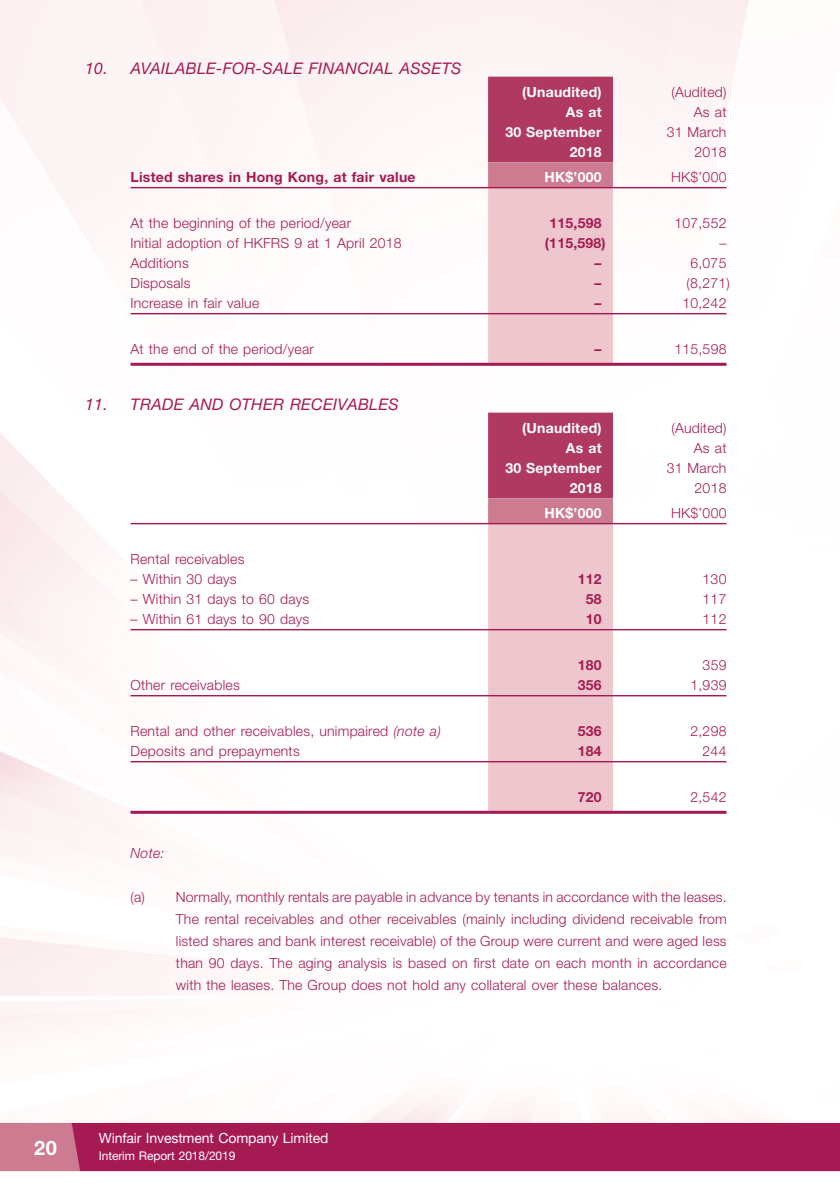
<style>
.page{position:relative;width:840px;height:1191px;background:#fff}
.page>*{position:absolute;margin:0;border:0;box-sizing:border-box;transform-origin:0 0}
.t1{font:700 20px "Helvetica Neue LT Std";color:#fff}
.t2{font:italic 16px "Helvetica Neue LT Std";letter-spacing:.015em;color:#a61a53}
.t3{font:300 14px/22px "Helvetica Neue LT Std";letter-spacing:.015em;color:#a61a53;text-align:justify}
.t4{font:700 14px "Helvetica Neue LT Std";letter-spacing:.015em;color:#a61a53}
.t5{font:700 14px "Helvetica Neue LT Std";letter-spacing:.015em;color:#fff}
.t6{font:14px "Helvetica Neue LT Std";letter-spacing:-.01em;color:#fff}
.t7{font:italic 300 14px "Helvetica Neue LT Std";color:#a61a53}
.t8{font:12px "Helvetica Neue LT Std";letter-spacing:-.01em;color:#fff}
.s1{font-style:italic}
</style>
<div class="page">
<img style="left:0;top:0;width:840px;height:1161px">
<svg style="left:0;top:1123px;width:839px;height:48px;background:#a92258"></svg>
<svg style="left:488px;top:77px;width:124px;height:286px;background:#d895a7"></svg>
<hr style="left:130px;top:187px;width:358px;height:1px;background:#a61a53">
<hr style="left:488px;top:187px;width:124px;height:1px;background:#a61a53">
<hr style="left:612px;top:187px;width:114px;height:1px;background:#a61a53">
<hr style="left:130px;top:313px;width:358px;height:1px;background:#a61a53">
<hr style="left:488px;top:313px;width:124px;height:1px;background:#a61a53">
<hr style="left:612px;top:313px;width:114px;height:1px;background:#a61a53">
<hr style="left:130px;top:363px;width:358px;height:3px;background:#a61a53">
<hr style="left:488px;top:363px;width:124px;height:3px;background:#a61a53">
<hr style="left:612px;top:363px;width:114px;height:3px;background:#a61a53">
<svg style="left:488px;top:412px;width:124px;height:399px;background:#dea3b2"></svg>
<hr style="left:130px;top:523px;width:358px;height:1px;background:#a61a53">
<hr style="left:488px;top:523px;width:124px;height:1px;background:#a61a53">
<hr style="left:612px;top:523px;width:114px;height:1px;background:#a61a53">
<hr style="left:130px;top:629px;width:358px;height:1px;background:#a61a53">
<hr style="left:488px;top:629px;width:124px;height:1px;background:#a61a53">
<hr style="left:612px;top:629px;width:114px;height:1px;background:#a61a53">
<hr style="left:130px;top:695px;width:358px;height:1px;background:#a61a53">
<hr style="left:488px;top:695px;width:124px;height:1px;background:#a61a53">
<hr style="left:612px;top:695px;width:114px;height:1px;background:#a61a53">
<hr style="left:130px;top:761px;width:358px;height:1px;background:#a61a53">
<hr style="left:488px;top:761px;width:124px;height:1px;background:#a61a53">
<hr style="left:612px;top:761px;width:114px;height:1px;background:#a61a53">
<hr style="left:130px;top:811px;width:358px;height:3px;background:#a61a53">
<hr style="left:488px;top:811px;width:124px;height:3px;background:#a61a53">
<hr style="left:612px;top:811px;width:114px;height:3px;background:#a61a53">
<p class="t2" style="left:85px;top:58px;width:377px">10. AVAILABLE-FOR-SALE FINANCIAL ASSETS</p>
<p class="t5" style="left:522px;top:83px;width:81px">(Unaudited)</p>
<p class="t3" style="left:671px;top:80px;width:57px">(Audited)</p>
<p class="t5" style="left:565px;top:103px;width:37px">As at</p>
<p class="t3" style="left:693px;top:100px;width:34px">As at</p>
<p class="t5" style="left:505px;top:123px;width:98px">30 September</p>
<p class="t3" style="left:666px;top:120px;width:61px">31 March</p>
<p class="t5" style="left:569px;top:143px;width:33px">2018</p>
<p class="t3" style="left:694px;top:140px;width:33px">2018</p>
<p class="t4" style="left:130px;top:169px;width:286px">Listed shares in Hong Kong, at fair value</p>
<p class="t5" style="left:544px;top:169px;width:58px">HK$’000</p>
<p class="t3" style="left:670px;top:166px;width:57px">HK$’000</p>
<p class="t3" style="left:130px;top:212px;width:222px">At the beginning of the period/year</p>
<p class="t4" style="left:549px;top:215px;width:54px">115,598</p>
<p class="t3" style="left:674px;top:212px;width:54px">107,552</p>
<p class="t3" style="left:130px;top:232px;width:272px">Initial adoption of HKFRS 9 at 1 April 2018</p>
<p class="t4" style="left:544px;top:235px;width:62px">(115,598)</p>
<p class="t3" style="left:719px;top:232px;width:8px">–</p>
<p class="t3" style="left:130px;top:252px;width:60px">Additions</p>
<p class="t4" style="left:594px;top:255px;width:8px">–</p>
<p class="t3" style="left:690px;top:252px;width:37px">6,075</p>
<p class="t3" style="left:130px;top:272px;width:61px">Disposals</p>
<p class="t4" style="left:594px;top:275px;width:8px">–</p>
<p class="t3" style="left:686px;top:272px;width:45px">(8,271)</p>
<p class="t3" style="left:130px;top:292px;width:130px">Increase in fair value</p>
<p class="t4" style="left:594px;top:295px;width:8px">–</p>
<p class="t3" style="left:682px;top:292px;width:46px">10,242</p>
<p class="t3" style="left:130px;top:338px;width:185px">At the end of the period/year</p>
<p class="t4" style="left:594px;top:341px;width:8px">–</p>
<p class="t3" style="left:674px;top:338px;width:54px">115,598</p>
<p class="t2" style="left:85px;top:394px;width:315px">11. TRADE AND OTHER RECEIVABLES</p>
<p class="t5" style="left:522px;top:419px;width:81px">(Unaudited)</p>
<p class="t3" style="left:671px;top:416px;width:57px">(Audited)</p>
<p class="t5" style="left:565px;top:439px;width:37px">As at</p>
<p class="t3" style="left:693px;top:436px;width:34px">As at</p>
<p class="t5" style="left:505px;top:459px;width:98px">30 September</p>
<p class="t3" style="left:666px;top:456px;width:61px">31 March</p>
<p class="t5" style="left:569px;top:479px;width:33px">2018</p>
<p class="t3" style="left:694px;top:476px;width:33px">2018</p>
<p class="t5" style="left:544px;top:505px;width:58px">HK$’000</p>
<p class="t3" style="left:670px;top:502px;width:57px">HK$’000</p>
<p class="t3" style="left:130px;top:548px;width:115px">Rental receivables</p>
<p class="t3" style="left:130px;top:568px;width:108px">– Within 30 days</p>
<p class="t4" style="left:577px;top:571px;width:25px">112</p>
<p class="t3" style="left:702px;top:568px;width:25px">130</p>
<p class="t3" style="left:130px;top:588px;width:180px">– Within 31 days to 60 days</p>
<p class="t4" style="left:585px;top:591px;width:17px">58</p>
<p class="t3" style="left:702px;top:588px;width:25px">117</p>
<p class="t3" style="left:130px;top:608px;width:180px">– Within 61 days to 90 days</p>
<p class="t4" style="left:585px;top:611px;width:17px">10</p>
<p class="t3" style="left:702px;top:608px;width:25px">112</p>
<p class="t4" style="left:577px;top:657px;width:25px">180</p>
<p class="t3" style="left:702px;top:654px;width:25px">359</p>
<p class="t3" style="left:130px;top:674px;width:111px">Other receivables</p>
<p class="t4" style="left:577px;top:677px;width:25px">356</p>
<p class="t3" style="left:690px;top:674px;width:37px">1,939</p>
<p class="t3" style="left:130px;top:720px;width:312px">Rental and other receivables, unimpaired <span class="s1">(note a)</span></p>
<p class="t4" style="left:577px;top:723px;width:25px">536</p>
<p class="t3" style="left:690px;top:720px;width:37px">2,298</p>
<p class="t3" style="left:130px;top:740px;width:171px">Deposits and prepayments</p>
<p class="t4" style="left:577px;top:743px;width:25px">184</p>
<p class="t3" style="left:702px;top:740px;width:25px">244</p>
<p class="t4" style="left:577px;top:789px;width:25px">720</p>
<p class="t3" style="left:690px;top:786px;width:37px">2,542</p>
<p class="t7" style="left:130px;top:844px;width:35px">Note:</p>
<p class="t3" style="left:176px;top:885px;width:552px;text-indent:-45px">(a) Normally, monthly rentals are payable in advance by tenants in accordance with the leases.<br>The rental receivables and other receivables (mainly including dividend receivable from listed shares and bank interest receivable) of the Group were current and were aged less than 90 days. The aging analysis is based on first date on each month in accordance with the leases. The Group does not hold any collateral over these balances.</p>
<h1 class="t1" style="left:34px;top:1135px;width:24px">20</h1>
<p class="t6" style="left:99px;top:1130px;width:231px">Winfair Investment Company Limited</p>
<p class="t8" style="left:99px;top:1149px;width:138px">Interim Report 2018/2019</p>
</div>
